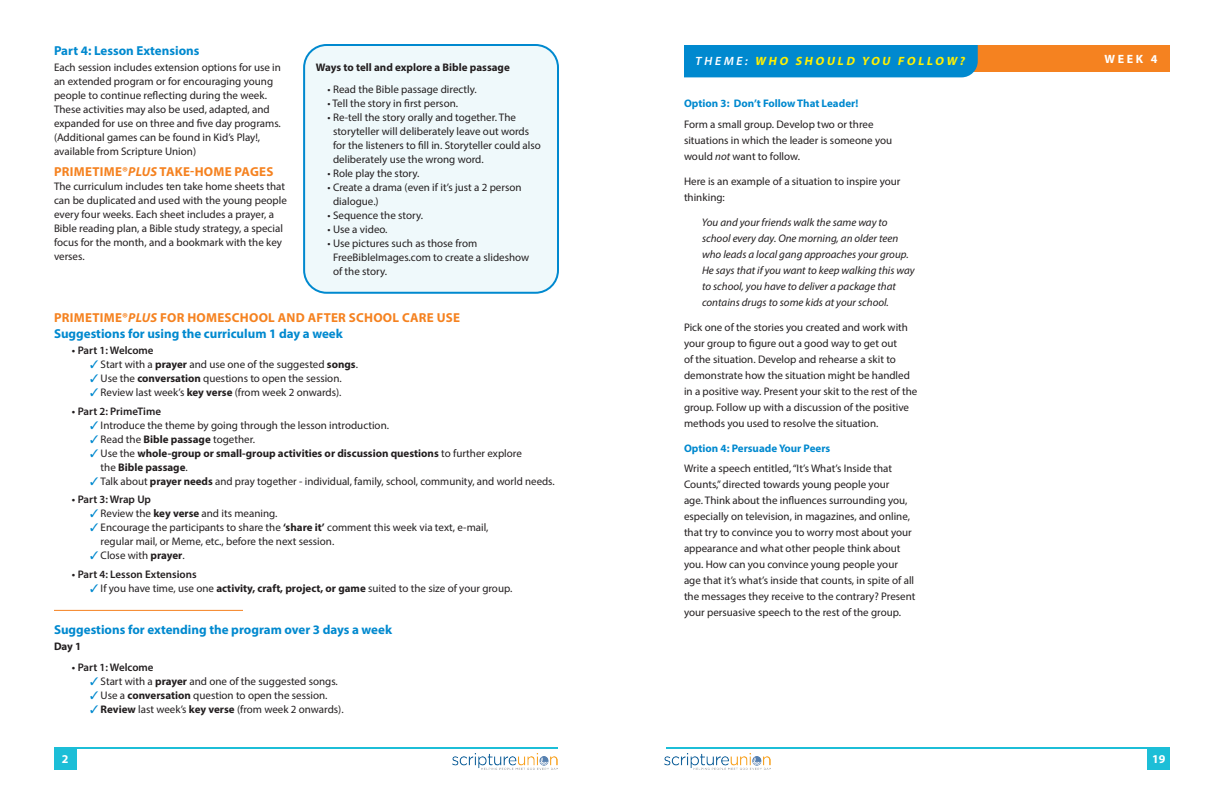
<style>
.page{position:relative;width:1224px;height:792px;background:#fff}
.page>*{position:absolute;margin:0;border:0;box-sizing:border-box;transform-origin:0 0}
.headers{font:700 13px "Myriad Pro";color:#0089cf}
.t1{font:700 13px "Myriad Pro";letter-spacing:.02em;color:#f58220}
.t2{font:italic 700 12px "Myriad Pro";color:#fff101}
.t3{font:700 12px "Myriad Pro";letter-spacing:.22em;color:#fff}
.body_copy{font:11px/14px "Myriad Pro";color:#231f20}
.t4{font:italic 11px/16px "Myriad Pro";color:#231f20}
.body_copy-2{font:700 11px/14px "Myriad Pro";color:#231f20}
.body_copy-3{font:600 11px "Myriad Pro";color:#231f20}
.t5{font:700 11px "Myriad Pro";color:#0089cf}
.s1{font-style:italic}
.s2{color:#0089cf}
.s3{font-weight:700}
.s4{font-weight:400}
.s5{font-weight:600;color:#fff}
</style>
<div class="page">
<hr style="left:54px;top:747px;width:504px;height:2px;background:#1cbed7">
<div style="left:54px;top:748px;width:22px;height:22px;background:#1cbed7"></div>
<img style="left:452px;top:754px;width:106px;height:16px">
<div style="left:304px;top:45px;width:254px;height:248px;background:#eff9fb;border-radius:22px"></div>
<div style="left:303px;top:44px;width:256px;height:250px;border:2px solid #0089cf;border-radius:22px"></div>
<hr style="left:54px;top:610px;width:189px;height:1px;background:#f58220">
<hr style="left:666px;top:747px;width:504px;height:2px;background:#1cbed7">
<div style="left:1148px;top:748px;width:22px;height:22px;background:#1cbed7"></div>
<img style="left:665px;top:754px;width:106px;height:16px">
<div style="left:884px;top:45px;width:286px;height:27px;background:#f58220"></div>
<div style="left:684px;top:45px;width:294px;height:32px;background:#0089cf"></div>
<p class="headers" style="left:54px;top:42px;width:147px">Part 4: Lesson Extensions</p>
<p class="body_copy" style="left:54px;top:60px;width:229px">Each session includes extension options for use in an extended program or for encouraging young people to continue reflecting during the week.<br>These activities may also be used, adapted, and expanded for use on three and five day programs. (Additional games can be found in Kid’s Play!, available from Scripture Union)</p>
<p class="t1" style="left:54px;top:163px;width:221px">PRIMETIME®<span class="s1">PLUS</span> TAKE-HOME PAGES</p>
<p class="body_copy" style="left:54px;top:179px;width:234px">The curriculum includes ten take home sheets that can be duplicated and used with the young people every four weeks. Each sheet includes a prayer, a Bible reading plan, a Bible study strategy, a special focus for the month, and a bookmark with the key verses.</p>
<p class="body_copy-2" style="left:316px;top:60px;width:195px">Ways to tell and explore a Bible passage</p>
<p class="body_copy" style="left:328px;top:82px;width:151px">• Read the Bible passage directly.</p>
<p class="body_copy" style="left:328px;top:96px;width:132px">• Tell the story in first person.</p>
<p class="body_copy" style="left:333px;top:110px;width:209px;text-indent:-5px">• Re-tell the story orally and together. The storyteller will deliberately leave out words for the listeners to fill in. Storyteller could also deliberately use the wrong word.</p>
<p class="body_copy" style="left:328px;top:166px;width:93px">• Role play the story.</p>
<p class="body_copy" style="left:333px;top:180px;width:190px;text-indent:-5px">• Create a drama (even if it’s just a 2 person dialogue.)</p>
<p class="body_copy" style="left:328px;top:208px;width:97px">• Sequence the story.</p>
<p class="body_copy" style="left:328px;top:222px;width:61px">• Use a video.</p>
<p class="body_copy" style="left:333px;top:236px;width:198px;text-indent:-5px">• Use pictures such as those from<br>FreeBibleImages.com to create a slideshow of the story.</p>
<p class="t1" style="left:54px;top:309px;width:407px">PRIMETIME®<span class="s1">PLUS</span> FOR HOMESCHOOL AND AFTER SCHOOL CARE USE</p>
<p class="headers" style="left:54px;top:325px;width:290px">Suggestions for using the curriculum 1 day a week</p>
<p class="body_copy-3" style="left:72px;top:344px;width:83px">• Part 1: Welcome</p>
<p class="body_copy" style="left:90px;top:358px;width:270px"><span class="s2">✓</span> Start with a <span class="s3">prayer</span> and use one of the suggested <span class="s3">songs</span>.</p>
<p class="body_copy" style="left:90px;top:372px;width:253px"><span class="s2">✓</span> Use the <span class="s3">conversation</span> questions to open the session.</p>
<p class="body_copy" style="left:90px;top:386px;width:253px"><span class="s2">✓</span> Review last week’s <span class="s3">key verse</span> (from week 2 onwards).</p>
<p class="body_copy-3" style="left:72px;top:404px;width:91px">• Part 2: PrimeTime</p>
<p class="body_copy" style="left:90px;top:418px;width:301px"><span class="s2">✓</span> Introduce the theme by going through the lesson introduction.</p>
<p class="body_copy" style="left:90px;top:432px;width:166px"><span class="s2">✓</span> Read the <span class="s3">Bible passage</span> together.</p>
<p class="body_copy-2" style="left:101px;top:446px;width:423px;text-indent:-11px"><span class="s2">✓</span> <span class="s4">Use the</span> whole-group or small-group activities or discussion questions <span class="s4">to further explore the</span> Bible passage<span class="s4">.</span></p>
<p class="body_copy" style="left:90px;top:474px;width:466px"><span class="s2">✓</span> Talk about <span class="s3">prayer needs</span> and pray together - individual, family, school, community, and world needs.</p>
<p class="body_copy-3" style="left:72px;top:493px;width:81px">• Part 3: Wrap Up</p>
<p class="body_copy" style="left:90px;top:507px;width:189px"><span class="s2">✓</span> Review the <span class="s3">key verse</span> and its meaning.</p>
<p class="body_copy" style="left:101px;top:521px;width:389px;text-indent:-11px"><span class="s2">✓</span> Encourage the participants to share the <span class="s3">‘share it’</span> comment this week via text, e-mail, regular mail, or Meme, etc., before the next session.</p>
<p class="body_copy" style="left:90px;top:549px;width:96px"><span class="s2">✓</span> Close with <span class="s3">prayer</span>.</p>
<p class="body_copy-3" style="left:72px;top:567px;width:126px">• Part 4: Lesson Extensions</p>
<p class="body_copy" style="left:90px;top:581px;width:424px"><span class="s2">✓</span> If you have time, use one <span class="s3">activity, craft, project, or game</span> suited to the size of your group.</p>
<p class="headers" style="left:54px;top:621px;width:340px">Suggestions for extending the program over 3 days a week</p>
<p class="body_copy-2" style="left:54px;top:639px;width:29px">Day 1</p>
<p class="body_copy-3" style="left:72px;top:660px;width:83px">• Part 1: Welcome</p>
<p class="body_copy" style="left:90px;top:674px;width:249px"><span class="s2">✓</span> Start with a <span class="s3">prayer</span> and one of the suggested songs.</p>
<p class="body_copy" style="left:90px;top:688px;width:239px"><span class="s2">✓</span> Use a <span class="s3">conversation</span> question to open the session.</p>
<p class="body_copy" style="left:90px;top:702px;width:255px"><span class="s2">✓</span> <span class="s3">Review</span> last week’s <span class="s3">key verse</span> (from week 2 onwards).</p>
<p class="t3" style="left:62px;top:751px;width:8px">2</p>
<p class="t2" style="left:695px;top:53px;width:274px"><span class="s5">THEME:</span> WHO SHOULD YOU FOLLOW?</p>
<p class="t3" style="left:1105px;top:51px;width:54px">WEEK 4</p>
<p class="t5" style="left:684px;top:96px;width:176px">Option 3: Don’t Follow That Leader!</p>
<p class="body_copy" style="left:684px;top:116px;width:210px;line-height:16px">Form a small group. Develop two or three situations in which the leader is someone you would <span class="s1">not</span> want to follow.</p>
<p class="body_copy" style="left:684px;top:173px;width:218px;line-height:16px">Here is an example of a situation to inspire your thinking:</p>
<p class="t4" style="left:702px;top:214px;width:214px">You and your friends walk the same way to school every day. One morning, an older teen who leads a local gang approaches your group.<br>He says that if you want to keep walking this way to school, you have to deliver a package that contains drugs to some kids at your school.</p>
<p class="body_copy" style="left:684px;top:319px;width:235px;line-height:16px">Pick one of the stories you created and work with your group to figure out a good way to get out<br>of the situation. Develop and rehearse a skit to demonstrate how the situation might be handled in a positive way. Present your skit to the rest of the group. Follow up with a discussion of the positive methods you used to resolve the situation.</p>
<p class="t5" style="left:684px;top:441px;width:148px">Option 4: Persuade Your Peers</p>
<p class="body_copy" style="left:684px;top:460px;width:233px;line-height:16px">Write a speech entitled, “It’s What’s Inside that Counts,” directed towards young people your<br>age. Think about the influences surrounding you, especially on television, in magazines, and online, that try to convince you to worry most about your appearance and what other people think about you. How can you convince young people your age that it’s what’s inside that counts, in spite of all the messages they receive to the contrary? Present your persuasive speech to the rest of the group.</p>
<p class="t3" style="left:1152px;top:751px;width:15px">19</p>
</div>
